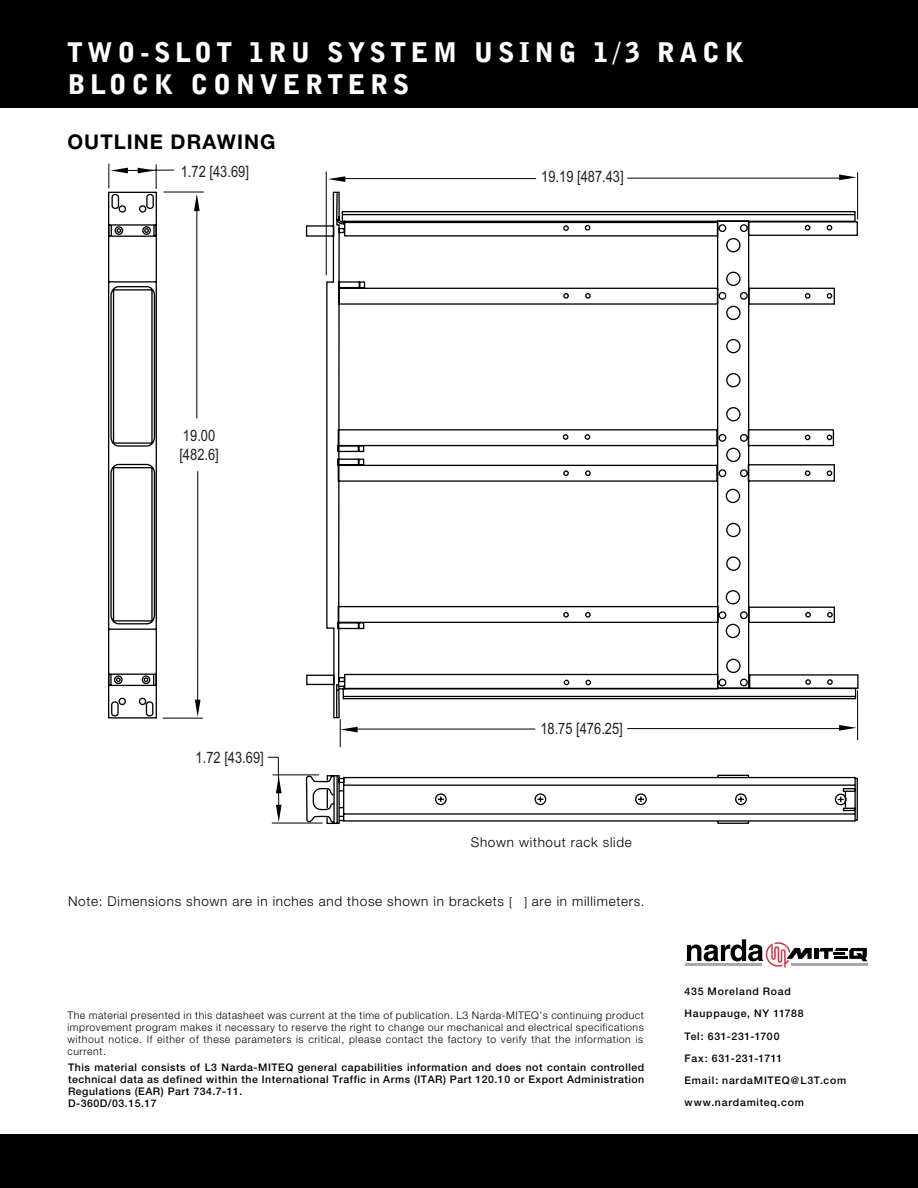
<style>
.page{position:relative;width:918px;height:1188px;background:#fff}
.page>*{position:absolute;margin:0;border:0;box-sizing:border-box;transform-origin:0 0}
.t1{font:900 27px/31.5px "Bell Gothic BT";letter-spacing:.17em;color:#fff}
.Header_All_Caps_2{font:700 20.25px "Helvetica Neue LT Std";letter-spacing:.05em;color:#000}
.t2{font:15.75px/18.9px "Arial Narrow";color:#221f1f}
.Paragraph_text{font:300 13.5px "Helvetica Neue";letter-spacing:.05em;color:#000}
.Contact_Info_text{font:500 10.5px/12px "Helvetica Neue";letter-spacing:.06em;color:#000;text-align:justify}
.t3{font:300 10.5px/12px "Helvetica Neue";letter-spacing:.05em;color:#000;text-align:justify}
.s1{font-size:13.5px;color:#fff}
.s2{font-family:"Helvetica Neue LT Std";font-size:12px}
</style>
<div class="page">
<div style="left:0;top:0;width:918px;height:108px;background:#000"></div>
<div style="left:0;top:1134px;width:918px;height:54px;background:#000"></div>
<svg style="left:108px;top:191px;width:751px;height:633px"></svg>
<hr style="left:163px;top:718px;width:40px;height:1px;background:#000">
<hr style="left:164px;top:192px;width:39px;height:1px;background:#000">
<hr style="left:197px;top:471px;width:1px;height:232px;background:#000">
<hr style="left:196px;top:207px;width:1px;height:211px;background:#000">
<svg style="left:194px;top:194px;width:6px;height:17px"></svg>
<svg style="left:195px;top:700px;width:6px;height:17px"></svg>
<svg style="left:108px;top:163px;width:67px;height:27px"></svg>
<svg style="left:267px;top:756px;width:56px;height:68px"></svg>
<hr style="left:857px;top:691px;width:1px;height:49px;background:#000">
<hr style="left:628px;top:728px;width:215px;height:1px;background:#000">
<hr style="left:353px;top:729px;width:182px;height:1px;background:#000">
<svg style="left:340px;top:719px;width:18px;height:28px"></svg>
<svg style="left:839px;top:725px;width:17px;height:6px"></svg>
<hr style="left:857px;top:173px;width:1px;height:46px;background:#000">
<hr style="left:326px;top:172px;width:1px;height:103px;background:#000">
<hr style="left:628px;top:178px;width:215px;height:1px;background:#000">
<hr style="left:341px;top:178px;width:195px;height:1px;background:#000">
<svg style="left:328px;top:176px;width:17px;height:6px"></svg>
<svg style="left:839px;top:175px;width:17px;height:5px"></svg>
<hr style="left:814px;top:948px;width:4px;height:11px;background:#000">
<svg style="left:819px;top:948px;width:49px;height:13px"></svg>
<svg style="left:687px;top:939px;width:125px;height:28px"></svg>
<hr style="left:686px;top:963px;width:76px;height:2px;background:#a7a9ac">
<hr style="left:791px;top:963px;width:77px;height:2px;background:#a7a9ac">
<p class="t1" style="left:68px;top:36px;width:678px">TWO-SLOT 1RU SYSTEM USING 1/3 RACK<br>BLOCK CONVERTERS</p>
<p class="Header_All_Caps_2" style="left:68px;top:130px;width:278px">OUTLINE DRAWING<span class="s1">-75 BOLD</span></p>
<p class="t2" style="left:181px;top:162px;width:70px">1.72 [43.69]</p>
<p class="t2" style="left:179px;top:426px;width:41px">19.00 [482.6]</p>
<p class="t2" style="left:196px;top:748px;width:70px">1.72 [43.69]</p>
<p class="t2" style="left:541px;top:167px;width:84px">19.19 [487.43]</p>
<p class="t2" style="left:540px;top:719px;width:84px">18.75 [476.25]</p>
<p class="Paragraph_text" style="left:471px;top:834px;width:163px">Shown without rack slide</p>
<p class="Paragraph_text" style="left:68px;top:893px;width:578px">Note: Dimensions shown are in inches and those shown in brackets <span class="s2">[ ]</span> are in millimeters.</p>
<p class="t3" style="left:68px;top:1009px;width:578px">The material presented in this datasheet was current at the time of publication. L3 Narda-MITEQ’s continuing product improvement program makes it necessary to reserve the right to change our mechanical and electrical specifications without notice. If either of these parameters is critical, please contact the factory to verify that the information is current.</p>
<p class="Contact_Info_text" style="left:68px;top:1061px;width:578px">This material consists of L3 Narda-MITEQ general capabilities information and does not contain controlled technical data as defined within the International Traffic in Arms (ITAR) Part 120.10 or Export Administration Regulations (EAR) Part 734.7-11.</p>
<p class="Contact_Info_text" style="left:68px;top:1097px;width:90px">D-360D/03.15.17</p>
<p class="Contact_Info_text" style="left:685px;top:985px;width:108px">435 Moreland Road</p>
<p class="Contact_Info_text" style="left:685px;top:1008px;width:121px">Hauppauge, NY 11788</p>
<p class="Contact_Info_text" style="left:685px;top:1030px;width:96px">Tel: 631-231-1700</p>
<p class="Contact_Info_text" style="left:685px;top:1052px;width:99px">Fax: 631-231-1711</p>
<p class="Contact_Info_text" style="left:685px;top:1074px;width:163px">Email: nardaMITEQ@L3T.com</p>
<p class="Contact_Info_text" style="left:685px;top:1096px;width:121px">www.nardamiteq.com</p>
</div>
